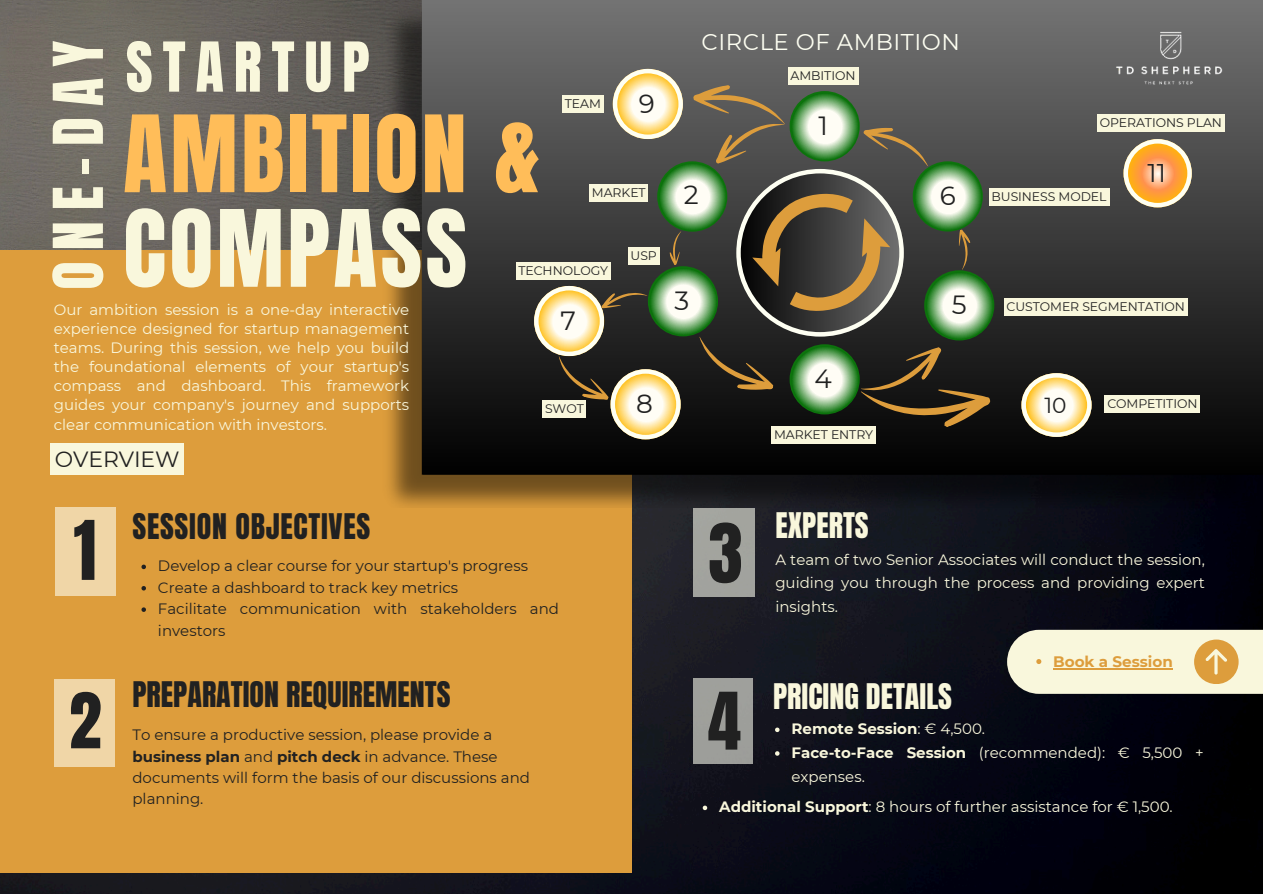
<style>
.page{position:relative;width:1263px;height:894px;background:#fff}
.page>*{position:absolute;margin:0;border:0;box-sizing:border-box;transform-origin:0 0}
.t1{font:90.45px "Anton";letter-spacing:.035em;color:#ffbd59}
.t2{font:90.45px "Anton";letter-spacing:.035em;color:#f9f7dc}
.t3{font:69.75px "Anton";color:#212121}
.t4{font:67.2px "Anton";color:#212121}
.t5{font:65.4px "Anton";color:#212121}
.t6{font:58.35px "Anton";letter-spacing:.17em;color:#f9f7dc}
.t7{font:30px "Anton";color:#212121}
.t8{font:30px "Anton";color:#f9f7dc}
.t9{font:30px "Anton";letter-spacing:.025em;color:#212121}
.t10{font:26.25px "Montserrat";color:#212121}
.t11{font:25.5px "Montserrat";color:#212121}
.t12{font:22.65px "Montserrat";letter-spacing:.025em;color:#fefff2}
.t13{font:21.9px "Montserrat";letter-spacing:-.005em;color:#212121}
.t14{font:21.75px "Montserrat";color:#212121}
.t15{font:700 15.15px "Montserrat";color:#dd9d3c}
.t16{font:15px/19.2px "Montserrat";color:#f9f7dc;text-align:justify}
.t17{font:15px/21.3px "Montserrat";color:#212121}
.t18{font:12.45px "Montserrat";letter-spacing:-.005em;color:#212121}
.s1{font-weight:700}
</style>
<div class="page">
<img style="left:0;top:0;width:1263px;height:893px">
<div style="left:0;top:250px;width:631px;height:622px;background:#dd9d3c"></div>
<div style="left:55px;top:506px;width:60px;height:89px;background:#f0d6a7"></div>
<div style="left:54px;top:678px;width:60px;height:88px;background:#f0d6a7"></div>
<div style="left:694px;top:508px;width:61px;height:88px;background:#a3a49e"></div>
<svg style="left:775px;top:727px;width:4px;height:4px"></svg>
<svg style="left:775px;top:751px;width:4px;height:4px"></svg>
<div style="left:694px;top:677px;width:59px;height:86px;background:#9e9f9a"></div>
<svg style="left:703px;top:805px;width:4px;height:4px"></svg>
<img style="left:359px;top:0;width:904px;height:507px">
<div style="left:1007px;top:629px;width:256px;height:64px;background:#f9f7dc"></div>
<svg style="left:1194px;top:639px;width:44px;height:44px"></svg>
<svg style="left:1036px;top:659px;width:5px;height:4px"></svg>
<hr style="left:1053px;top:667px;width:120px;height:1px;background:#dd9d3c">
<div style="left:422px;top:0;width:841px;height:472px;background:linear-gradient(to bottom,#737373,#020202)"></div>
<svg style="left:657px;top:161px;width:70px;height:70px"></svg>
<svg style="left:648px;top:266px;width:70px;height:70px"></svg>
<svg style="left:669px;top:231px;width:13px;height:34px"></svg>
<svg style="left:613px;top:69px;width:69px;height:70px"></svg>
<svg style="left:1021px;top:373px;width:70px;height:64px"></svg>
<svg style="left:1123px;top:139px;width:69px;height:68px;background:#d7a466"></svg>
<svg style="left:534px;top:286px;width:146px;height:153px;background:#78735b"></svg>
<svg style="left:693px;top:85px;width:298px;height:342px;background:#565a49"></svg>
<div style="left:788px;top:68px;width:70px;height:17px;background:#f9f7dc"></div>
<div style="left:1004px;top:298px;width:183px;height:17px;background:#f9f7dc"></div>
<div style="left:589px;top:184px;width:59px;height:18px;background:#f9f7dc"></div>
<div style="left:562px;top:95px;width:41px;height:18px;background:#f9f7dc"></div>
<div style="left:516px;top:262px;width:95px;height:17px;background:#f9f7dc"></div>
<div style="left:771px;top:426px;width:105px;height:17px;background:#f9f7dc"></div>
<div style="left:1105px;top:395px;width:95px;height:18px;background:#f9f7dc"></div>
<div style="left:1097px;top:114px;width:127px;height:18px;background:#f9f7dc"></div>
<div style="left:542px;top:400px;width:44px;height:17px;background:#f9f7dc"></div>
<div style="left:628px;top:247px;width:31px;height:17px;background:#f9f7dc"></div>
<div style="left:989px;top:188px;width:120px;height:17px;background:#f9f7dc"></div>
<svg style="left:141px;top:564px;width:5px;height:5px"></svg>
<svg style="left:141px;top:586px;width:5px;height:4px"></svg>
<svg style="left:141px;top:607px;width:5px;height:4px"></svg>
<div style="left:50px;top:443px;width:134px;height:32px;background:#f9f7dc"></div>
<img style="left:1108px;top:22px;width:124px;height:73px">
<h3 class="t6" style="left:49px;top:289px;width:250px;rotate:-90deg">ONE-DAY</h3>
<h3 class="t6" style="left:126px;top:37px;width:245px">STARTUP</h3>
<h3 class="t10" style="left:639px;top:86px;width:17px">9</h3>
<p class="t18" style="left:565px;top:95px;width:38px">TEAM</p>
<h1 class="t1" style="left:123px;top:108px;width:418px">AMBITION &amp;</h1>
<h1 class="t2" style="left:123px;top:202px;width:345px">COMPASS</h1>
<p class="t18" style="left:592px;top:184px;width:55px">MARKET</p>
<p class="t18" style="left:631px;top:247px;width:28px">USP</p>
<p class="t18" style="left:518px;top:262px;width:91px">TECHNOLOGY</p>
<p class="t16" style="left:54px;top:299px;width:357px">Our ambition session is a one-day interactive experience designed for startup management teams. During this session, we help you build the foundational elements of your startup's compass and dashboard. This framework guides your company's journey and supports clear communication with investors.</p>
<h3 class="t13" style="left:55px;top:444px;width:126px">OVERVIEW</h3>
<h3 class="t10" style="left:560px;top:302px;width:17px">7</h3>
<p class="t18" style="left:545px;top:400px;width:40px">SWOT</p>
<h2 class="t3" style="left:74px;top:515px;width:25px">1</h2>
<h3 class="t9" style="left:132px;top:511px;width:239px">SESSION OBJECTIVES</h3>
<p class="t17" style="left:158px;top:554px;width:403px">Develop a clear course for your startup's progress Create a dashboard to track key metrics<br>Facilitate communication with stakeholders and investors</p>
<h3 class="t5" style="left:69px;top:687px;width:34px">2</h3>
<h3 class="t7" style="left:132px;top:679px;width:320px">PREPARATION REQUIREMENTS</h3>
<p class="t17" style="left:132px;top:723px;width:399px">To ensure a productive session, please provide a <span class="s1">business plan</span> and <span class="s1">pitch deck</span> in advance. These documents will form the basis of our discussions and planning.</p>
<h3 class="t10" style="left:636px;top:386px;width:18px">8</h3>
<h3 class="t12" style="left:702px;top:26px;width:260px">CIRCLE OF AMBITION</h3>
<h3 class="t10" style="left:684px;top:177px;width:16px">2</h3>
<p class="t18" style="left:791px;top:67px;width:66px">AMBITION</p>
<h3 class="t10" style="left:818px;top:108px;width:11px">1</h3>
<h3 class="t10" style="left:940px;top:178px;width:17px">6</h3>
<p class="t18" style="left:1100px;top:114px;width:124px">OPERATIONS PLAN</p>
<p class="t18" style="left:991px;top:187px;width:116px">BUSINESS MODEL</p>
<h3 class="t11" style="left:1147px;top:155px;width:20px">11</h3>
<h3 class="t10" style="left:675px;top:283px;width:16px">3</h3>
<h3 class="t10" style="left:952px;top:287px;width:16px">5</h3>
<h3 class="t10" style="left:814px;top:361px;width:19px">4</h3>
<p class="t18" style="left:774px;top:426px;width:101px">MARKET ENTRY</p>
<p class="t18" style="left:1006px;top:298px;width:180px">CUSTOMER SEGMENTATION</p>
<h3 class="t14" style="left:1044px;top:390px;width:24px">10</h3>
<p class="t18" style="left:1107px;top:395px;width:92px">COMPETITION</p>
<h2 class="t3" style="left:708px;top:517px;width:36px">3</h2>
<h3 class="t4" style="left:708px;top:686px;width:35px">4</h3>
<h3 class="t8" style="left:775px;top:510px;width:95px">EXPERTS</h3>
<p class="t16" style="left:775px;top:547px;width:431px;line-height:23.7px">A team of two Senior Associates will conduct the session, guiding you through the process and providing expert insights.</p>
<h3 class="t8" style="left:773px;top:680px;width:180px">PRICING DETAILS</h3>
<p class="t15" style="left:1053px;top:650px;width:121px">Book a Session</p>
<p class="t16" style="left:791px;top:716px;width:414px;line-height:23.5px;text-align:left"><span class="s1">Remote Session</span>: € 4,500.<br><span class="s1">Face-to-Face Session</span> (recommended): € 5,500 + expenses.</p>
<p class="t16" style="left:719px;top:796px;width:455px"><span class="s1">Additional Support</span>: 8 hours of further assistance for € 1,500.</p>
</div>
